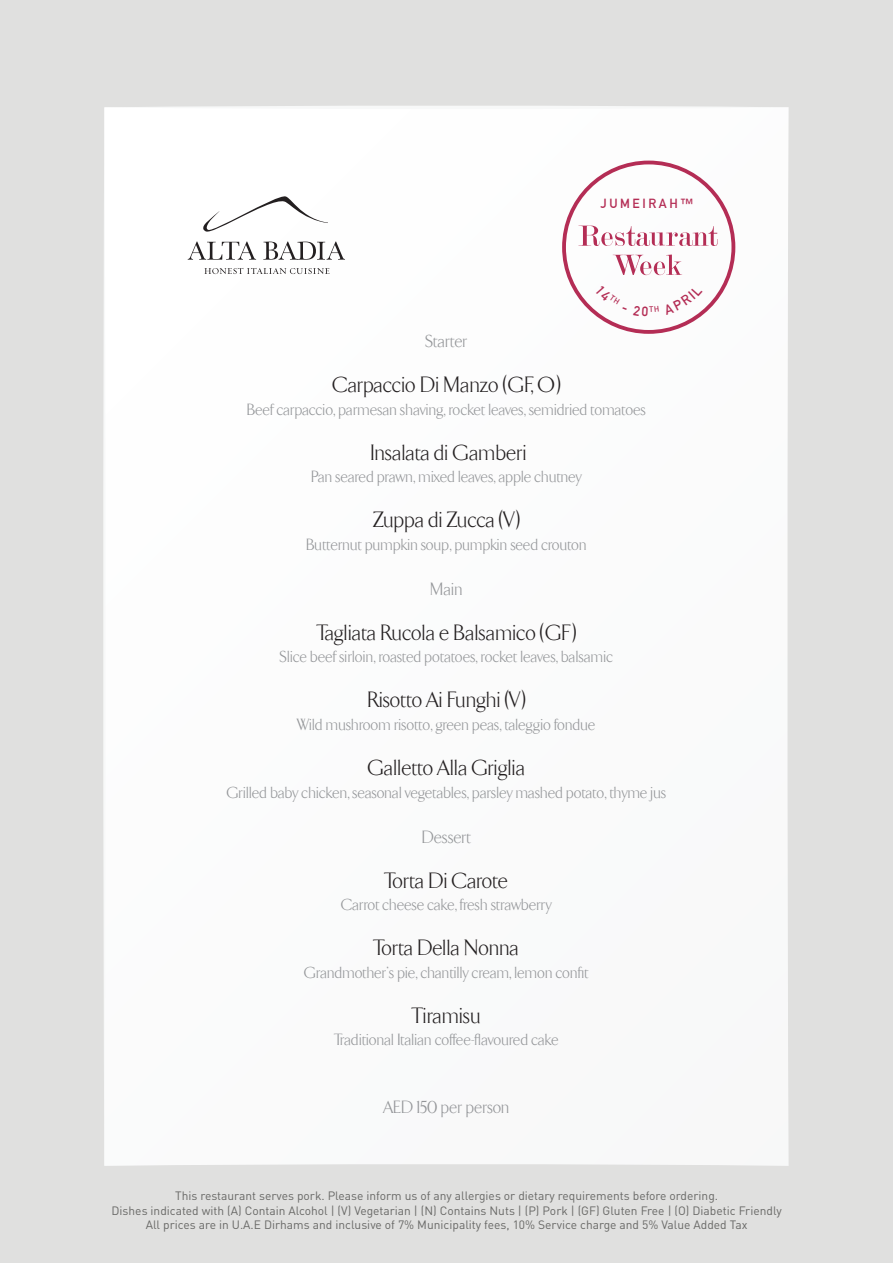
<style>
.page{position:relative;width:893px;height:1263px;background:#e0e0df}
.page>*{position:absolute;margin:0;border:0;box-sizing:border-box;transform-origin:0 0}
.t1{font:300 22.5px "TF Arrow";color:#231f20}
.t2{font:300 18px "TF Arrow";color:#939598}
.t3{font:300 16.5px "TF Arrow";color:#939598}
.t4{font:700 12.9px "DIN Alternate";letter-spacing:.2em;color:#b42d55}
.t5{font:12px/14.4px "DIN Pro";color:#686866;text-align:center}
</style>
<div class="page">
<div style="left:104px;top:107px;width:685px;height:1059px;background:#fbfbfc"></div>
<svg style="left:188px;top:241px;width:68px;height:19px"></svg>
<svg style="left:263px;top:241px;width:82px;height:19px"></svg>
<svg style="left:203px;top:196px;width:125px;height:36px"></svg>
<svg style="left:204px;top:268px;width:125px;height:6px"></svg>
<svg style="left:562px;top:161px;width:173px;height:173px"></svg>
<p class="t4" style="left:601px;top:193px;width:94px">JUMEIRAH™</p>
<p class="t2" style="left:425px;top:332px;width:44px">Starter</p>
<h1 class="t1" style="left:333px;top:374px;width:229px">Carpaccio Di Manzo (GF, O)</h1>
<p class="t3" style="left:247px;top:401px;width:401px">Beef carpaccio, parmesan shaving, rocket leaves, semidried tomatoes</p>
<h1 class="t1" style="left:370px;top:441px;width:158px">Insalata di Gamberi</h1>
<p class="t3" style="left:311px;top:469px;width:272px">Pan seared prawn, mixed leaves, apple chutney</p>
<h1 class="t1" style="left:373px;top:509px;width:148px">Zuppa di Zucca (V)</h1>
<p class="t3" style="left:306px;top:536px;width:282px">Butternut pumpkin soup, pumpkin seed crouton</p>
<p class="t2" style="left:430px;top:580px;width:34px">Main</p>
<h1 class="t1" style="left:317px;top:621px;width:260px">Tagliata Rucola e Balsamico (GF)</h1>
<p class="t3" style="left:280px;top:649px;width:335px">Slice beef sirloin, roasted potatoes, rocket leaves, balsamic</p>
<h1 class="t1" style="left:367px;top:689px;width:159px">Risotto Ai Funghi (V)</h1>
<p class="t3" style="left:297px;top:716px;width:300px">Wild mushroom risotto, green peas, taleggio fondue</p>
<h1 class="t1" style="left:368px;top:756px;width:159px">Galletto Alla Griglia</h1>
<p class="t3" style="left:227px;top:784px;width:441px">Grilled baby chicken, seasonal vegetables, parsley mashed potato, thyme jus</p>
<p class="t2" style="left:422px;top:827px;width:51px">Dessert</p>
<h1 class="t1" style="left:385px;top:869px;width:125px">Torta Di Carote</h1>
<p class="t3" style="left:341px;top:896px;width:212px">Carrot cheese cake, fresh strawberry</p>
<h1 class="t1" style="left:374px;top:936px;width:147px">Torta Della Nonna</h1>
<p class="t3" style="left:304px;top:964px;width:286px">Grandmother’s pie, chantilly cream, lemon confit</p>
<h1 class="t1" style="left:412px;top:1004px;width:70px">Tiramisu</h1>
<p class="t3" style="left:334px;top:1031px;width:226px">Traditional Italian coffee-flavoured cake</p>
<p class="t2" style="left:383px;top:1097px;width:128px">AED 150 per person</p>
<p class="t5" style="left:111px;top:1188px;width:672px">This restaurant serves pork. Please inform us of any allergies or dietary requirements before ordering.<br>Dishes indicated with (A) Contain Alcohol | (V) Vegetarian | (N) Contains Nuts | (P) Pork | (GF) Gluten Free | (O) Diabetic Friendly<br>All prices are in U.A.E Dirhams and inclusive of 7% Municipality fees, 10% Service charge and 5% Value Added Tax</p>
</div>
